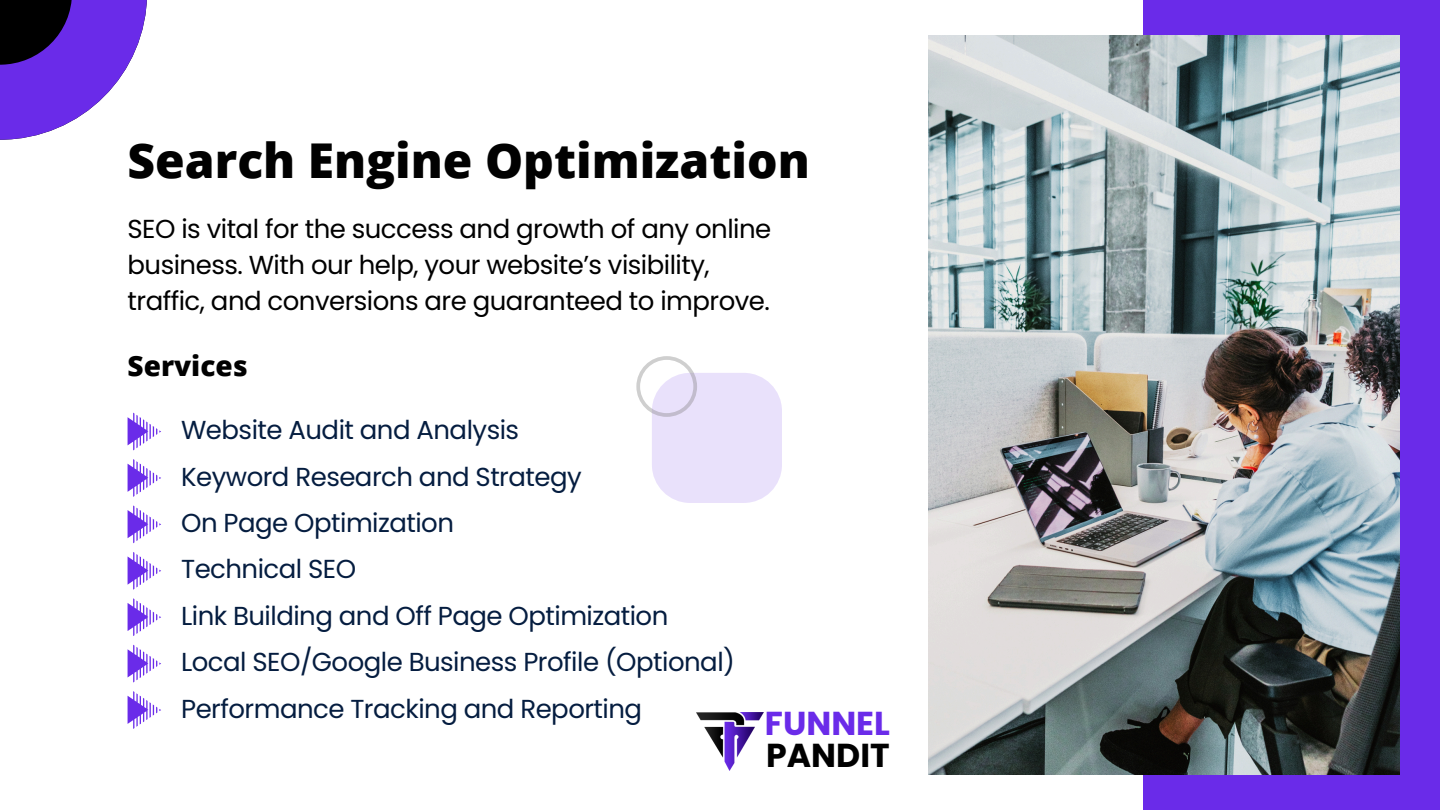
<style>
.page{position:relative;width:1440px;height:810px;background:#fff}
.page>*{position:absolute;margin:0;border:0;box-sizing:border-box;transform-origin:0 0}
.t1{font:800 48px "Open Sans";color:#010101}
.t2{font:700 33.2px "Poppins";color:#000}
.t3{font:700 33.1px "Poppins";color:#6a2be9}
.t4{font:800 28px "Open Sans";color:#010101}
.t5{font:26px "Poppins";letter-spacing:-.02em;color:#051d40}
.t6{font:26px/36px "Poppins";letter-spacing:-.02em;color:#010101}
</style>
<div class="page">
<div style="left:1143px;top:0;width:297px;height:810px;background:#6a2be9"></div>
<svg style="left:128px;top:413px;width:33px;height:37px"></svg>
<img style="left:929px;top:35px;width:470px;height:740px">
<svg style="left:128px;top:459px;width:33px;height:38px"></svg>
<svg style="left:128px;top:505px;width:33px;height:38px"></svg>
<svg style="left:128px;top:552px;width:33px;height:38px"></svg>
<svg style="left:128px;top:598px;width:33px;height:38px"></svg>
<svg style="left:128px;top:645px;width:33px;height:38px"></svg>
<svg style="left:128px;top:691px;width:33px;height:38px"></svg>
<svg style="left:0;top:0;width:147px;height:140px"></svg>
<div style="left:652px;top:373px;width:130px;height:130px;background:#e9e1fb;border-radius:38px"></div>
<svg style="left:636px;top:356px;width:61px;height:61px"></svg>
<img style="left:697px;top:713px;width:66px;height:58px">
<p class="t1" style="left:128px;top:127px;width:684px">Search Engine Optimization</p>
<p class="t6" style="left:128px;top:211px;width:645px">SEO is vital for the success and growth of any online business. With our help, your website’s visibility, traffic, and conversions are guaranteed to improve.</p>
<p class="t4" style="left:128px;top:346px;width:122px">Services</p>
<h1 class="t5" style="left:181px;top:412px;width:340px">Website Audit and Analysis</h1>
<p class="t5" style="left:181px;top:458px;width:402px">Keyword Research and Strategy</p>
<h3 class="t5" style="left:181px;top:505px;width:274px">On Page Optimization</h3>
<p class="t5" style="left:181px;top:551px;width:177px">Technical SEO</p>
<p class="t5" style="left:181px;top:598px;width:489px">Link Building and Off Page Optimization</p>
<p class="t5" style="left:181px;top:644px;width:555px">Local SEO/Google Business Profile (Optional)</p>
<p class="t5" style="left:181px;top:690px;width:463px">Performance Tracking and Reporting</p>
<p class="t3" style="left:765px;top:700px;width:126px">FUNNEL</p>
<p class="t2" style="left:766px;top:733px;width:125px">PANDIT</p>
</div>
